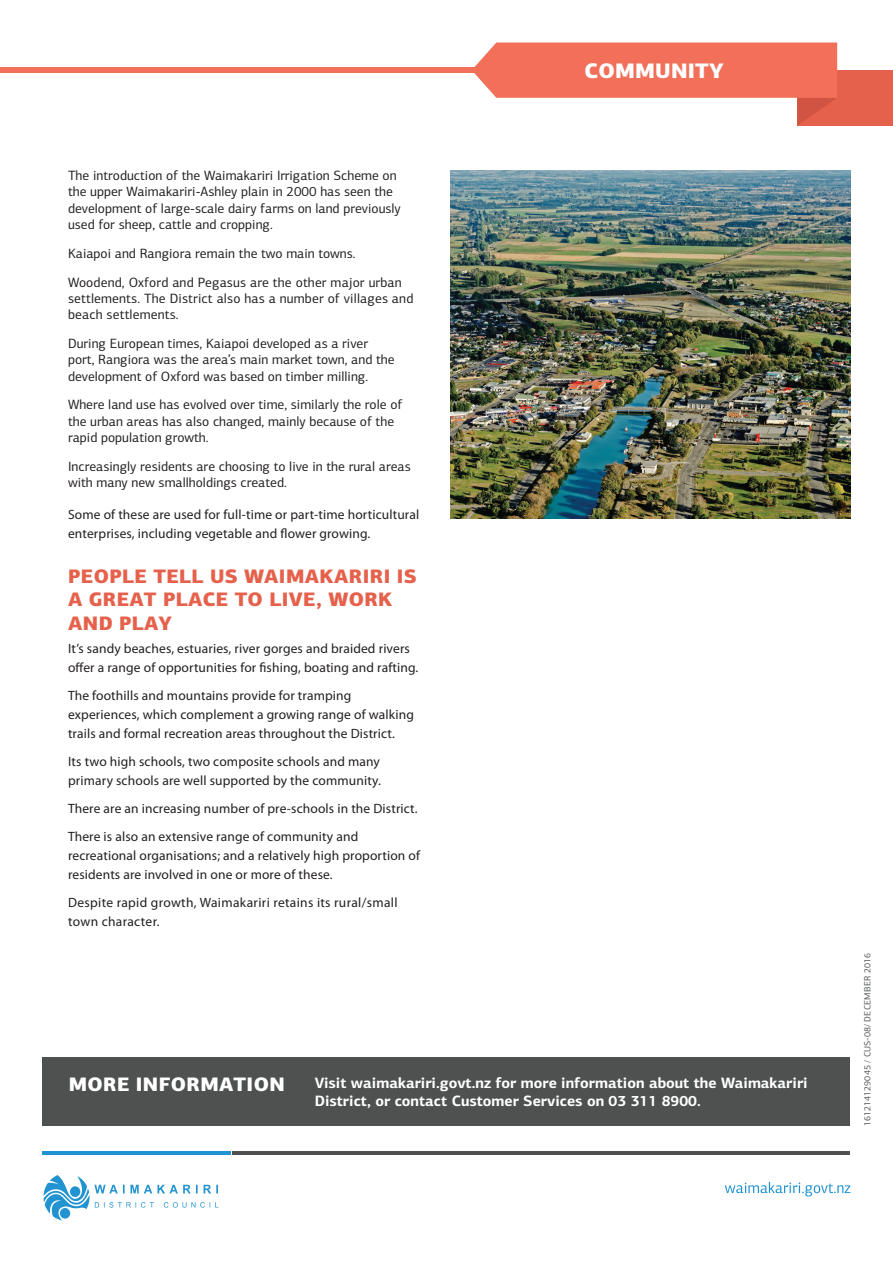
<style>
.page{position:relative;width:893px;height:1263px;background:#fff}
.page>*{position:absolute;margin:0;border:0;box-sizing:border-box;transform-origin:0 0}
.t1{font:900 21px "PF Centro Sans Pro";letter-spacing:.01em;color:#fff}
.All_Caps_Heading{font:900 19.5px/23.4px "PF Centro Sans Pro";letter-spacing:.02em;color:#e6614b}
.t2{font:900 19.5px "PF Centro Sans Pro";letter-spacing:.02em;color:#fff}
.More_information_bod{font:700 15px/18px "PF Centro Sans Pro";color:#fff}
.default_paragraph{font:13.5px/19.2px "Myriad Pro";letter-spacing:.01em;color:#231f20}
.Body{font:13.5px/16.2px "PF Centro Sans Pro";color:#231f20}
.Trim_number___Date{font:9px "PF Centro Sans Pro";color:#4f5151}
</style>
<div class="page">
<div style="left:43px;top:1057px;width:807px;height:69px;background:#4f5151"></div>
<svg style="left:43px;top:1175px;width:175px;height:45px"></svg>
<hr style="left:43px;top:1151px;width:188px;height:4px;background:#2193d1">
<hr style="left:232px;top:1151px;width:618px;height:4px;background:#4f5151">
<svg style="left:725px;top:1182px;width:125px;height:14px"></svg>
<div style="left:1px;top:67px;width:478px;height:6px;background:#f26f59"></div>
<div style="left:797px;top:70px;width:96px;height:55px;background:#e6614b"></div>
<svg style="left:474px;top:43px;width:363px;height:82px"></svg>
<img style="left:451px;top:170px;width:399px;height:348px">
<p class="Body" style="left:68px;top:168px;width:334px">The introduction of the Waimakariri Irrigation Scheme on the upper Waimakariri-Ashley plain in 2000 has seen the development of large-scale dairy farms on land previously used for sheep, cattle and cropping.</p>
<p class="Body" style="left:68px;top:245px;width:289px">Kaiapoi and Rangiora remain the two main towns.</p>
<p class="Body" style="left:68px;top:274px;width:347px">Woodend, Oxford and Pegasus are the other major urban settlements. The District also has a number of villages and beach settlements.</p>
<p class="Body" style="left:68px;top:335px;width:328px">During European times, Kaiapoi developed as a river port, Rangiora was the area’s main market town, and the development of Oxford was based on timber milling.</p>
<p class="Body" style="left:68px;top:397px;width:336px">Where land use has evolved over time, similarly the role of the urban areas has also changed, mainly because of the rapid population growth.</p>
<p class="Body" style="left:68px;top:458px;width:344px">Increasingly residents are choosing to live in the rural areas with many new smallholdings created.</p>
<p class="default_paragraph" style="left:68px;top:505px;width:353px">Some of these are used for full-time or part-time horticultural enterprises, including vegetable and flower growing.</p>
<p class="All_Caps_Heading" style="left:68px;top:564px;width:350px">PEOPLE TELL US WAIMAKARIRI IS<br>A GREAT PLACE TO LIVE, WORK<br>AND PLAY</p>
<p class="default_paragraph" style="left:68px;top:639px;width:352px">It’s sandy beaches, estuaries, river gorges and braided rivers offer a range of opportunities for fishing, boating and rafting.</p>
<p class="default_paragraph" style="left:68px;top:686px;width:347px">The foothills and mountains provide for tramping experiences, which complement a growing range of walking trails and formal recreation areas throughout the District.</p>
<p class="default_paragraph" style="left:68px;top:752px;width:314px">Its two high schools, two composite schools and many primary schools are well supported by the community.</p>
<p class="default_paragraph" style="left:68px;top:799px;width:351px">There are an increasing number of pre-schools in the District.</p>
<p class="default_paragraph" style="left:68px;top:826px;width:353px">There is also an extensive range of community and recreational organisations; and a relatively high proportion of residents are involved in one or more of these.</p>
<p class="default_paragraph" style="left:68px;top:892px;width:331px">Despite rapid growth, Waimakariri retains its rural/small town character.</p>
<h1 class="t1" style="left:584px;top:57px;width:141px">COMMUNITY</h1>
<h2 class="t2" style="left:69px;top:1072px;width:218px">MORE INFORMATION</h2>
<p class="More_information_bod" style="left:315px;top:1074px;width:495px">Visit waimakariri.govt.nz for more information about the Waimakariri<br>District, or contact Customer Services on 03 311 8900.</p>
<p class="Trim_number___Date" style="left:862px;top:1126px;width:174px;rotate:-90deg">161214129045 / CUS-08/ DECEMBER 2016</p>
</div>
